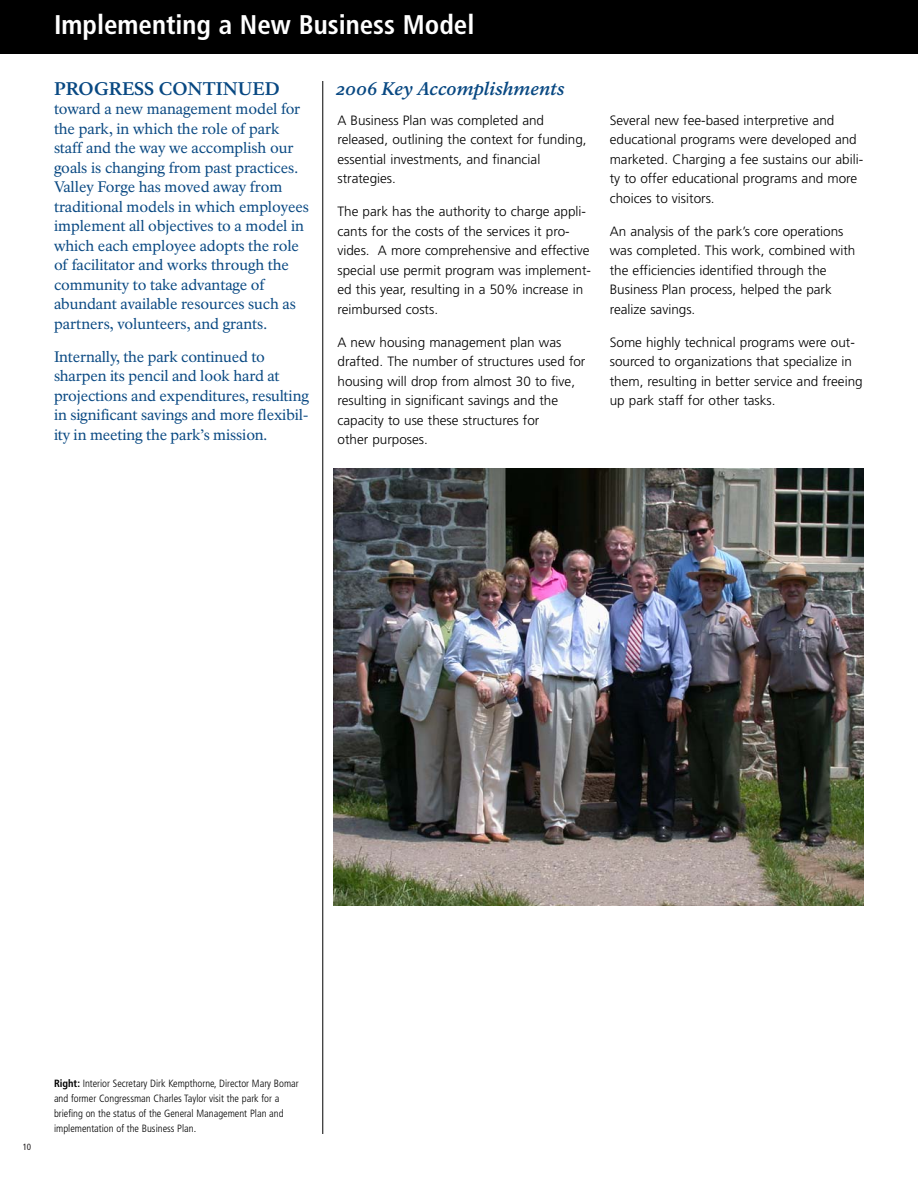
<style>
.page{position:relative;width:918px;height:1188px;background:#fff}
.page>*{position:absolute;margin:0;border:0;box-sizing:border-box;transform-origin:0 0}
.t1{font:700 condensed 27px "Frutiger";color:#fff}
.t2{font:italic 700 18px "NPS Rawlinson";color:#084882}
.t3{font:700 18px "NPS Rawlinson";color:#084882}
.t4{font:15px/19.5px "NPS Rawlinson";letter-spacing:-.005em;color:#084882}
.t5{font:300 13.5px/19.5px "Frutiger";color:#000}
.t6{font:300 condensed 10.5px/15px "Frutiger";color:#000}
.t7{font:condensed 9px "Frutiger";color:#231f20}
.s1{font-weight:700}
</style>
<div class="page">
<div style="left:0;top:0;width:918px;height:54px;background:#000"></div>
<hr style="left:323px;top:81px;width:1px;height:1053px;background:#000">
<img style="left:334px;top:469px;width:530px;height:437px">
<h1 class="t1" style="left:54px;top:14px;width:422px">Implementing a New Business Model</h1>
<h2 class="t3" style="left:54px;top:81px;width:227px">PROGRESS CONTINUED</h2>
<p class="t4" style="left:54px;top:100px;width:256px">toward a new management model for the park, in which the role of park staff and the way we accomplish our goals is changing from past practices.<br>Valley Forge has moved away from traditional models in which employees implement all objectives to a model in which each employee adopts the role of facilitator and works through the community to take advantage of abundant available resources such as partners, volunteers, and grants.</p>
<p class="t4" style="left:54px;top:348px;width:256px">Internally, the park continued to sharpen its pencil and look hard at projections and expenditures, resulting in significant savings and more flexibil&shy;ity in meeting the park’s mission.</p>
<h2 class="t2" style="left:336px;top:82px;width:230px">2006 Key Accomplishments</h2>
<p class="t5" style="left:338px;top:111px;width:251px">A Business Plan was completed and released, outlining the context for funding, essential investments, and financial strategies.</p>
<p class="t5" style="left:338px;top:203px;width:255px">The park has the authority to charge appli&shy;cants for the costs of the services it pro&shy;vides. A more comprehensive and effective special use permit program was implement&shy;ed this year, resulting in a 50% increase in reimbursed costs.</p>
<p class="t5" style="left:338px;top:333px;width:249px">A new housing management plan was drafted. The number of structures used for housing will drop from almost 30 to five, resulting in significant savings and the capacity to use these structures for<br>other purposes.</p>
<p class="t5" style="left:610px;top:111px;width:255px">Several new fee-based interpretive and educational programs were developed and marketed. Charging a fee sustains our abili&shy;ty to offer educational programs and more choices to visitors.</p>
<p class="t5" style="left:610px;top:222px;width:247px">An analysis of the park’s core operations was completed. This work, combined with the efficiencies identified through the Business Plan process, helped the park realize savings.</p>
<p class="t5" style="left:610px;top:333px;width:254px">Some highly technical programs were out&shy;sourced to organizations that specialize in them, resulting in better service and freeing up park staff for other tasks.</p>
<p class="t7" style="left:23px;top:1143px;width:10px">10</p>
<p class="t6" style="left:54px;top:1076px;width:246px"><span class="s1">Right:</span> Interior Secretary Dirk Kempthorne, Director Mary Bomar and former Congressman Charles Taylor visit the park for a briefing on the status of the General Management Plan and implementation of the Business Plan.</p>
</div>
